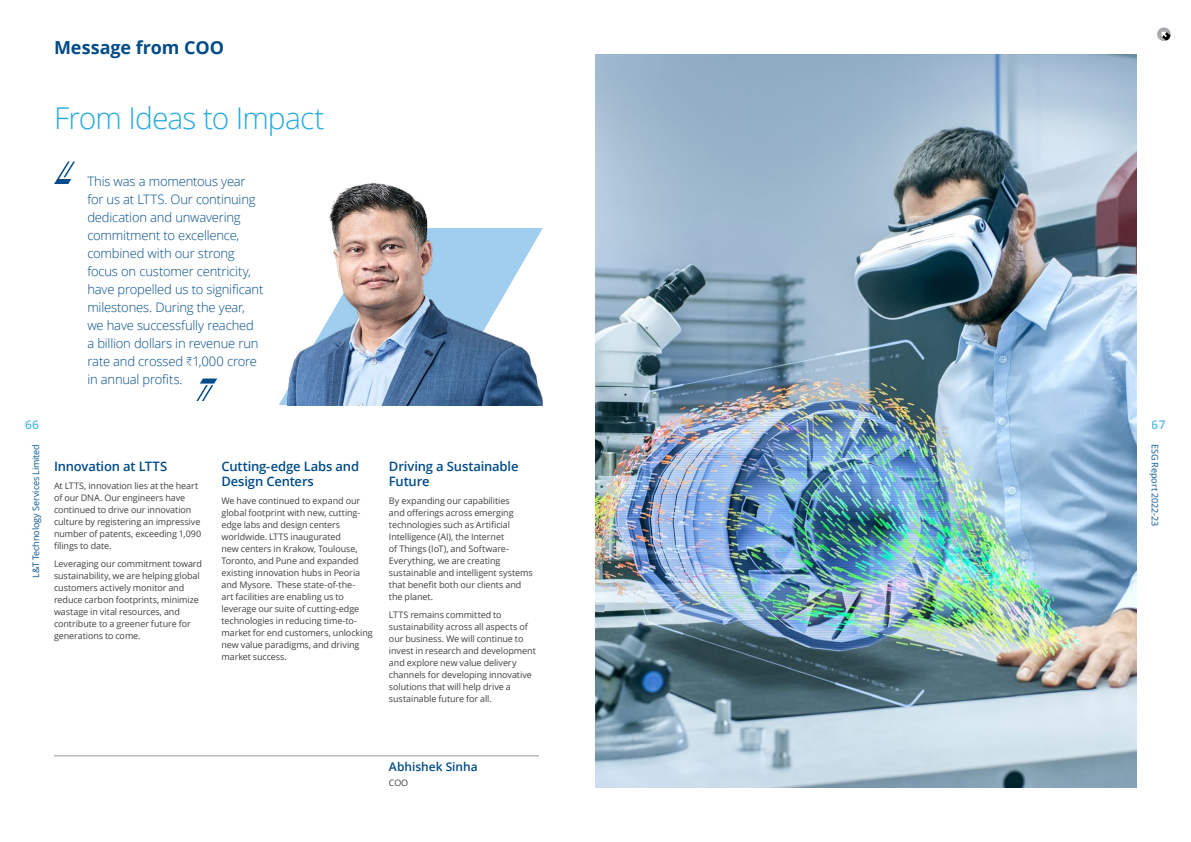
<style>
.page{position:relative;width:1191px;height:842px;background:#fff}
.page>*{position:absolute;margin:0;border:0;box-sizing:border-box;transform-origin:0 0}
.t1{font:300 30px "Open Sans";letter-spacing:-.03em;color:#28aae1}
.t2{font:700 18px "Open Sans";letter-spacing:-.005em;color:#004b88}
.t3{font:300 13px/18px "Open Sans";letter-spacing:-.015em;color:#004b88}
.t4{font:600 13px/15px "Open Sans";letter-spacing:-.015em;color:#004b88}
.t5{font:600 12px "Open Sans";color:#004b88}
.t6{font:600 12px "Open Sans";color:#28aae1}
.t7{font:9px/12px "Open Sans";letter-spacing:-.01em;color:#414042}
.t8{font:9px "Open Sans";letter-spacing:-.01em;color:#005691}
.s1{font-family:"ITF Rupee";font-weight:400}
</style>
<div class="page">
<svg style="left:1157px;top:27px;width:14px;height:14px"></svg>
<hr style="left:54px;top:756px;width:485px;height:1px;background:#939598">
<img style="left:279px;top:182px;width:264px;height:223px">
<img style="left:596px;top:54px;width:540px;height:733px">
<svg style="left:54px;top:162px;width:21px;height:22px"></svg>
<svg style="left:196px;top:378px;width:21px;height:23px"></svg>
<h2 class="t2" style="left:54px;top:35px;width:171px">Message from COO</h2>
<h1 class="t1" style="left:54px;top:98px;width:272px">From Ideas to Impact</h1>
<p class="t3" style="left:87px;top:172px;width:178px">This was a momentous year for us at LTTS. Our continuing dedication and unwavering commitment to excellence, combined with our strong focus on customer centricity, have propelled us to significant milestones. During the year, we have successfully reached a billion dollars in revenue run rate and crossed <span class="s1">B</span>1,000 crore in annual profits.</p>
<h3 class="t6" style="left:25px;top:416px;width:15px">66</h3>
<h3 class="t6" style="left:1152px;top:416px;width:15px">67</h3>
<p class="t8" style="left:30px;top:578px;width:135px;rotate:-90deg">L&amp;T Technology Services Limited</p>
<p class="t8" style="left:1161px;top:444px;width:83px;rotate:90deg">ESG Report 2022-23</p>
<h3 class="t4" style="left:221px;top:459px;width:139px">Cutting-edge Labs and<br>Design Centers</h3>
<p class="t7" style="left:221px;top:495px;width:153px">We have continued to expand our global footprint with new, cutting&shy;edge labs and design centers worldwide. LTTS inaugurated<br>new centers in Krakow, Toulouse,<br>Toronto, and Pune and expanded existing innovation hubs in Peoria and Mysore. These state-of-the-<br>art facilities are enabling us to leverage our suite of cutting-edge technologies in reducing time-to&shy;market for end customers, unlocking new value paradigms, and driving market success.</p>
<h3 class="t4" style="left:389px;top:459px;width:131px">Driving a Sustainable<br>Future</h3>
<p class="t7" style="left:389px;top:495px;width:145px">By expanding our capabilities<br>and offerings across emerging technologies such as Artificial<br>Intelligence (AI), the Internet<br>of Things (IoT), and Software-<br>Everything, we are creating sustainable and intelligent systems that benefit both our clients and the planet.</p>
<p class="t7" style="left:389px;top:608px;width:148px">LTTS remains committed to sustainability across all aspects of our business. We will continue to invest in research and development and explore new value delivery channels for developing innovative solutions that will help drive a sustainable future for all.</p>
<h3 class="t4" style="left:54px;top:459px;width:115px">Innovation at LTTS</h3>
<p class="t7" style="left:54px;top:480px;width:149px">At LTTS, innovation lies at the heart of our DNA. Our engineers have continued to drive our innovation culture by registering an impressive number of patents, exceeding 1,090 filings to date.</p>
<p class="t7" style="left:54px;top:557px;width:149px">Leveraging our commitment toward sustainability, we are helping global customers actively monitor and reduce carbon footprints, minimize wastage in vital resources, and contribute to a greener future for generations to come.</p>
<h3 class="t5" style="left:389px;top:759px;width:90px">Abhishek Sinha</h3>
<p class="t7" style="left:389px;top:777px;width:21px">COO</p>
</div>
